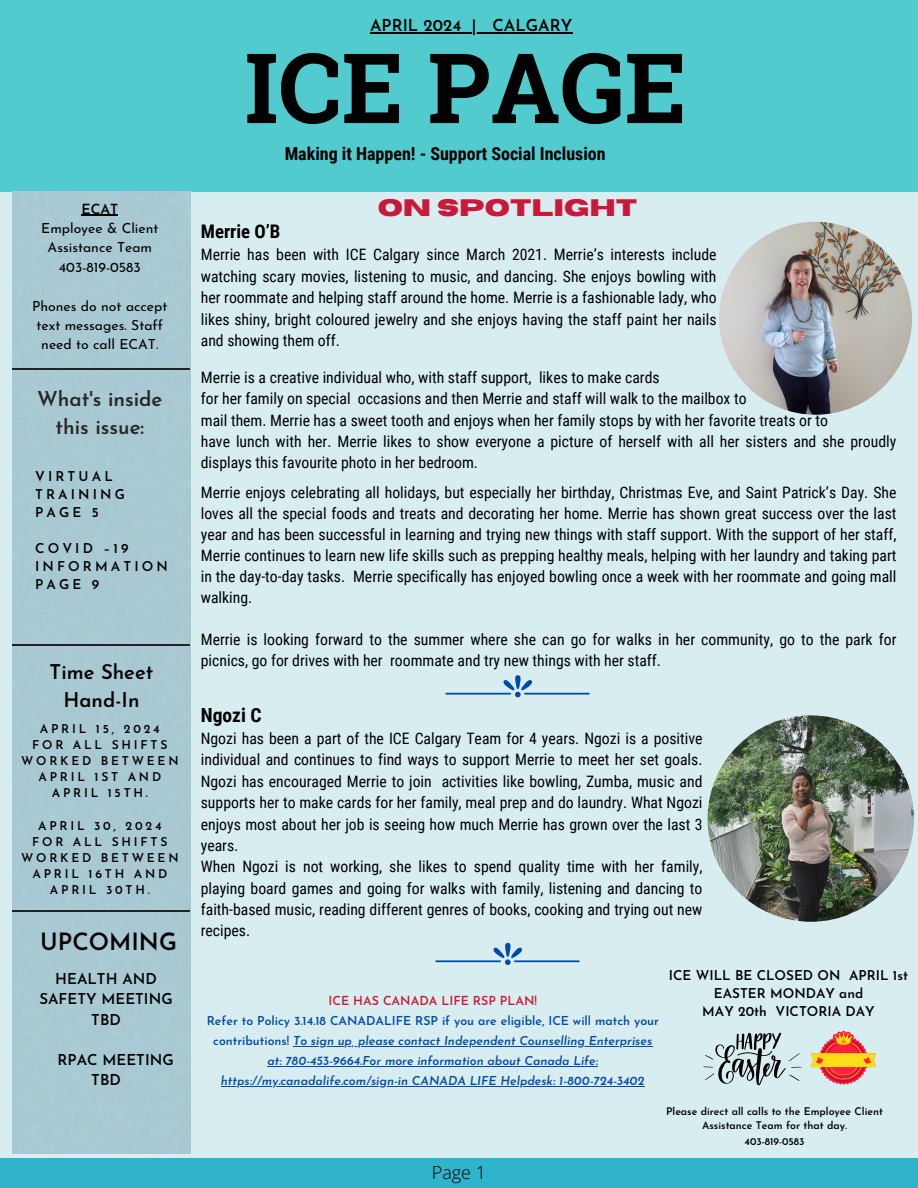
<style>
.page{position:relative;width:918px;height:1188px;background:#fff}
.page>*{position:absolute;margin:0;border:0;box-sizing:border-box;transform-origin:0 0}
.t1{font:700 97.2px "Roboto Slab";color:#000}
.t2{font:700 23.85px "Horizon";color:#c9193b}
.t3{font:600 23.7px "Josefin Sans";color:#000}
.t4{font:600 20.55px/28.2px "Josefin Sans";color:#262626;text-align:center}
.t5{font:600 20.25px/28.2px "Josefin Sans";color:#000;text-align:center}
.t6{font:700 19.5px "Roboto Condensed";color:#000}
.t7{font:700 18.75px "Roboto Condensed";color:#000}
.t8{font:700 18px "Roboto Condensed";color:#000}
.t9{font:300 18px "Open Sans";color:#000}
.t10{font:600 16.5px "Josefin Sans";color:#000}
.t11{font:16.5px "Roboto Condensed";color:#000}
.t12{font:15.75px/21.3px "Roboto Condensed";color:#000;text-align:justify}
.t13{font:600 15px/20.2px "Josefin Sans";color:#000;text-align:center}
.t14{font:13.95px/19.4px "Josefin Sans";color:#000;text-align:center}
.t15{font:600 13.95px "Josefin Sans";color:#000}
.t16{font:600 13.5px/18px "Josefin Sans";color:#000;text-align:center}
.t17{font:600 13.5px/18px "Josefin Sans";letter-spacing:.23em;color:#000}
.t18{font:600 12.45px "Josefin Sans";color:#c9193b}
.t19{font:600 12.3px/20.1px "Josefin Sans";color:#004aad;text-align:center}
.t20{font:italic 600 12.3px "Josefin Sans";color:#004aad}
.t21{font:600 12.15px/16.2px "Josefin Sans";letter-spacing:.23em;color:#000;text-align:center}
.t22{font:600 10.5px/14.4px "Josefin Sans";color:#000;text-align:center}
.t23{font:600 10.2px "Josefin Sans";color:#000}
.s1{font-style:italic}
</style>
<div class="page">
<div style="left:0;top:169px;width:918px;height:1019px;background:#d8edef"></div>
<div style="left:0;top:0;width:918px;height:192px;background:#52cbcf"></div>
<div style="left:13px;top:192px;width:177px;height:962px;background:#a8c8d3"></div>
<hr style="left:81px;top:214px;width:37px;height:2px;background:#000">
<hr style="left:13px;top:369px;width:177px;height:1px;background:#222">
<hr style="left:13px;top:645px;width:177px;height:1px;background:#222">
<hr style="left:13px;top:911px;width:177px;height:1px;background:#222">
<svg style="left:0;top:1158px;width:918px;height:1px"></svg>
<div style="left:0;top:1159px;width:918px;height:29px;background:#2fb4cb"></div>
<hr style="left:370px;top:33px;width:91px;height:1px;background:#000">
<svg style="left:461px;top:33px;width:31px;height:1px"></svg>
<hr style="left:492px;top:33px;width:81px;height:1px;background:#000">
<svg style="left:503px;top:675px;width:29px;height:22px"></svg>
<hr style="left:445px;top:693px;width:66px;height:2px;background:#004aad">
<hr style="left:524px;top:693px;width:65px;height:2px;background:#004aad">
<svg style="left:493px;top:943px;width:29px;height:22px"></svg>
<hr style="left:435px;top:960px;width:66px;height:2px;background:#004aad">
<hr style="left:514px;top:960px;width:65px;height:2px;background:#004aad">
<img style="left:719px;top:222px;width:193px;height:193px;border-radius:50%">
<img style="left:708px;top:715px;width:206px;height:207px;border-radius:50%">
<svg style="left:703px;top:1032px;width:99px;height:53px"></svg>
<svg style="left:811px;top:1031px;width:65px;height:54px"></svg>
<hr style="left:293px;top:1046px;width:359px;height:1px;background:#004aad">
<hr style="left:268px;top:1066px;width:330px;height:1px;background:#004aad">
<hr style="left:221px;top:1086px;width:424px;height:1px;background:#004aad">
<h1 class="t15" style="left:81px;top:203px;width:38px">ECAT</h1>
<h5 class="t14" style="left:41px;top:220px;width:119px">Employee &amp; Client</h5>
<p class="t14" style="left:48px;top:239px;width:106px">Assistance Team</p>
<p class="t14" style="left:59px;top:259px;width:84px">403-819-0583</p>
<p class="t14" style="left:32px;top:297px;width:137px">Phones do not accept text messages. Staff need to call ECAT.</p>
<h3 class="t4" style="left:37px;top:387px;width:127px">What's inside this issue:</h3>
<p class="t17" style="left:35px;top:468px;width:91px">VIRTUAL<br>TRAINING</p>
<p class="t16" style="left:35px;top:504px;width:65px">PAGE 5</p>
<p class="t17" style="left:35px;top:540px;width:134px">COVID –19<br>INFORMATION</p>
<h2 class="t16" style="left:35px;top:576px;width:66px">PAGE 9</h2>
<p class="t5" style="left:50px;top:660px;width:105px">Time Sheet<br>Hand-In</p>
<p class="t21" style="left:40px;top:722px;width:121px">APRIL 15, 2024</p>
<p class="t21" style="left:21px;top:738px;width:159px">FOR ALL SHIFTS<br>WORKED BETWEEN<br>APRIL 1ST AND<br>APRIL 15TH.</p>
<p class="t21" style="left:21px;top:819px;width:159px">APRIL 30, 2024<br>FOR ALL SHIFTS<br>WORKED BETWEEN<br>APRIL 16TH AND<br>APRIL 30TH.</p>
<p class="t3" style="left:40px;top:932px;width:138px">UPCOMING</p>
<p class="t13" style="left:39px;top:970px;width:135px">HEALTH AND<br>SAFETY MEETING</p>
<p class="t13" style="left:91px;top:1011px;width:31px">TBD</p>
<p class="t13" style="left:91px;top:1051px;width:84px;text-align:left;text-indent:-34px">RPAC MEETING<br>TBD</p>
<p class="t10" style="left:370px;top:19px;width:93px">APRIL 2024</p>
<p class="t10" style="left:472px;top:19px;width:102px">| CALGARY</p>
<p class="t1" style="left:245px;top:21px;width:443px">ICE PAGE</p>
<p class="t8" style="left:285px;top:144px;width:323px">Making it Happen! - Support Social Inclusion</p>
<p class="t2" style="left:378px;top:196px;width:261px">ON SPOTLIGHT</p>
<p class="t7" style="left:201px;top:221px;width:81px">Merrie O’B</p>
<p class="t12" style="left:201px;top:244px;width:517px">Merrie has been with ICE Calgary since March 2021. Merrie’s interests include watching scary movies, listening to music, and dancing. She enjoys bowling with her roommate and helping staff around the home. Merrie is a fashionable lady, who likes shiny, bright coloured jewelry and she enjoys having the staff paint her nails and showing them off.</p>
<p class="t12" style="left:201px;top:367px;width:460px">Merrie is a creative individual who, with staff support, likes to make cards</p>
<p class="t12" style="left:201px;top:388px;width:547px">for her family on special occasions and then Merrie and staff will walk to the mailbox to</p>
<p class="t12" style="left:201px;top:410px;width:629px">mail them. Merrie has a sweet tooth and enjoys when her family stops by with her favorite treats or to</p>
<p class="t12" style="left:201px;top:431px;width:697px">have lunch with her. Merrie likes to show everyone a picture of herself with all her sisters and she proudly displays this favourite photo in her bedroom.</p>
<p class="t12" style="left:201px;top:482px;width:697px">Merrie enjoys celebrating all holidays, but especially her birthday, Christmas Eve, and Saint Patrick’s Day. She loves all the special foods and treats and decorating her home. Merrie has shown great success over the last year and has been successful in learning and trying new things with staff support. With the support of her staff, Merrie continues to learn new life skills such as prepping healthy meals, helping with her laundry and taking part in the day-to-day tasks. Merrie specifically has enjoyed bowling once a week with her roommate and going mall walking.</p>
<p class="t12" style="left:201px;top:629px;width:697px">Merrie is looking forward to the summer where she can go for walks in her community, go to the park for picnics, go for drives with her roommate and try new things with her staff.</p>
<p class="t6" style="left:201px;top:703px;width:62px">Ngozi C</p>
<p class="t12" style="left:201px;top:728px;width:503px">Ngozi has been a part of the ICE Calgary Team for 4 years. Ngozi is a positive individual and continues to find ways to support Merrie to meet her set goals.<br>Ngozi has encouraged Merrie to join activities like bowling, Zumba, music and supports her to make cards for her family, meal prep and do laundry. What Ngozi enjoys most about her job is seeing how much Merrie has grown over the last 3 years.</p>
<p class="t12" style="left:201px;top:856px;width:503px">When Ngozi is not working, she likes to spend quality time with her family, playing board games and going for walks with family, listening and dancing to faith-based music, reading different genres of books, cooking and trying out new recipes.</p>
<p class="t18" style="left:329px;top:995px;width:210px">ICE HAS CANADA LIFE RSP PLAN!</p>
<p class="t19" style="left:207px;top:1012px;width:454px">Refer to Policy 3.14.18 CANADALIFE RSP if you are eligible, ICE will match your contributions! <span class="s1">To sign up, please contact Independent Counselling Enterprises</span></p>
<p class="t20" style="left:268px;top:1056px;width:332px">at: 780-453-9664.For more information about Canada Life:</p>
<p class="t20" style="left:221px;top:1076px;width:425px">https://my.canadalife.com/sign-in CANADA LIFE Helpdesk: 1-800-724-3402</p>
<p class="t9" style="left:432px;top:1159px;width:56px">Page 1</p>
<h4 class="t11" style="left:417px;top:1163px;width:46px">Page 1</h4>
<p class="t16" style="left:669px;top:968px;width:241px">ICE WILL BE CLOSED ON APRIL 1st<br>EASTER MONDAY and</p>
<p class="t16" style="left:702px;top:1004px;width:174px">MAY 20th VICTORIA DAY</p>
<p class="t22" style="left:666px;top:1105px;width:218px">Please direct all calls to the Employee Client<br>Assistance Team for that day.</p>
<h2 class="t23" style="left:744px;top:1137px;width:62px">403-819-0583</h2>
</div>
